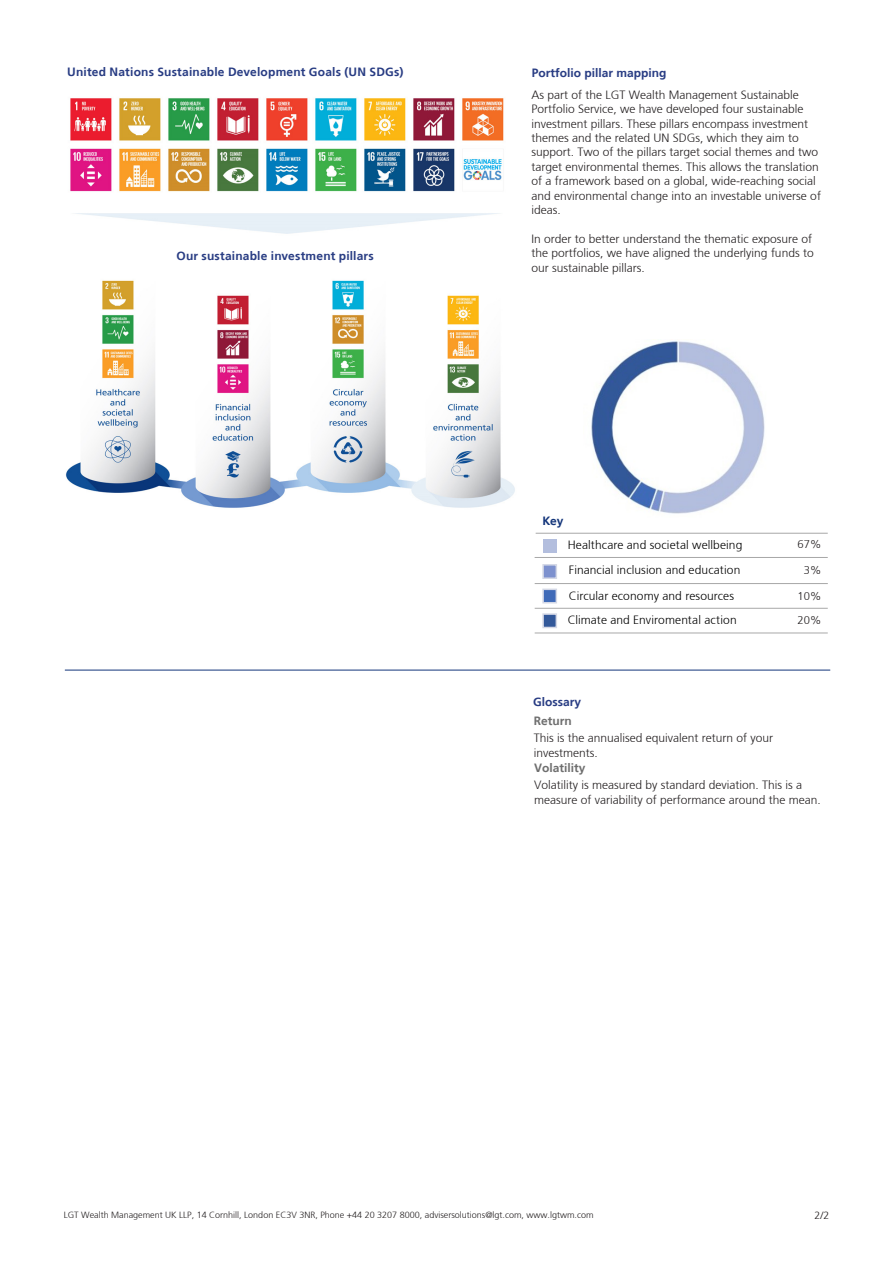
<style>
.page{position:relative;width:893px;height:1263px;background:#fff}
.page>*{position:absolute;margin:0;border:0;box-sizing:border-box;transform-origin:0 0}
.t1{font:300 12px/14.4px "Frutiger 45";color:#231f20}
.t2{font:300 12px "Frutiger 45";letter-spacing:.01em;color:#000}
.t3{font:700 12px "Frutiger 65";letter-spacing:.015em;color:#283c83}
.t4{font:300 12px "Frutiger 45";color:#283c83}
.t5{font:300 12px "Frutiger 45";color:#6e6e6e}
.t6{font:700 12px "Frutiger 65";color:#13357a}
.t7{font:300 11.25px "Frutiger 45";color:#231f20}
.t8{font:300 10.5px "Frutiger 45";color:#231f20}
.t9{font:300 9px "Frutiger 45";color:#231f20}
</style>
<div class="page">
<hr style="left:65px;top:670px;width:765px;height:1px;background:#13357a">
<img style="left:70px;top:98px;width:434px;height:136px">
<img style="left:66px;top:280px;width:449px;height:228px">
<hr style="left:536px;top:533px;width:292px;height:1px;background:#a8a8a8">
<hr style="left:535px;top:583px;width:293px;height:1px;background:#a8a8a8">
<hr style="left:535px;top:557px;width:293px;height:1px;background:#a8a8a8">
<hr style="left:535px;top:608px;width:293px;height:1px;background:#a8a8a8">
<div style="left:543px;top:539px;width:13px;height:14px;background:#b3bede"></div>
<div style="left:542px;top:564px;width:15px;height:15px;background:#7d91ce;border:2px solid #d4d8e6"></div>
<div style="left:542px;top:589px;width:15px;height:14px;background:#3f6ab8;border:2px solid #d4d8e6"></div>
<div style="left:542px;top:613px;width:15px;height:15px;background:#33599a;border:2px solid #d4d8e6"></div>
<hr style="left:535px;top:633px;width:293px;height:1px;background:#a8a8a8">
<img style="left:591px;top:341px;width:174px;height:173px">
<p class="t3" style="left:67px;top:65px;width:338px">United Nations Sustainable Development Goals (UN SDGs)</p>
<p class="t3" style="left:177px;top:249px;width:199px">Our sustainable investment pillars</p>
<p class="t4" style="left:532px;top:66px;width:136px">Portfolio pillar mapping</p>
<p class="t1" style="left:532px;top:88px;width:291px">As part of the LGT Wealth Management Sustainable Portfolio Service, we have developed four sustainable investment pillars. These pillars encompass investment themes and the related UN SDGs, which they aim to support. Two of the pillars target social themes and two target environmental themes. This allows the translation of a framework based on a global, wide-reaching social and environmental change into an investable universe of ideas.</p>
<p class="t1" style="left:532px;top:232px;width:284px;text-align:justify">In order to better understand the thematic exposure of the portfolios, we have aligned the underlying funds to our sustainable pillars.</p>
<p class="t6" style="left:542px;top:514px;width:23px">Key</p>
<p class="t2" style="left:568px;top:538px;width:176px">Healthcare and societal wellbeing</p>
<p class="t7" style="left:798px;top:538px;width:25px">67%</p>
<p class="t2" style="left:569px;top:563px;width:173px">Financial inclusion and education</p>
<p class="t7" style="left:804px;top:564px;width:19px">3%</p>
<p class="t2" style="left:569px;top:589px;width:167px">Circular economy and resources</p>
<p class="t7" style="left:798px;top:590px;width:25px">10%</p>
<p class="t2" style="left:568px;top:613px;width:170px">Climate and Enviromental action</p>
<p class="t7" style="left:798px;top:613px;width:25px">20%</p>
<p class="t4" style="left:533px;top:695px;width:49px">Glossary</p>
<p class="t1" style="left:534px;top:731px;width:241px">This is the annualised equivalent return of your investments.</p>
<p class="t5" style="left:534px;top:761px;width:53px">Volatility</p>
<p class="t1" style="left:534px;top:778px;width:288px">Volatility is measured by standard deviation. This is a measure of variability of performance around the mean.</p>
<p class="t5" style="left:534px;top:714px;width:40px">Return</p>
<p class="t9" style="left:64px;top:1210px;width:531px">LGT Wealth Management UK LLP, 14 Cornhill, London EC3V 3NR, Phone +44 20 3207 8000, advisersolutions@lgt.com, www.lgtwm.com</p>
<p class="t8" style="left:815px;top:1210px;width:16px">2/2</p>
</div>
